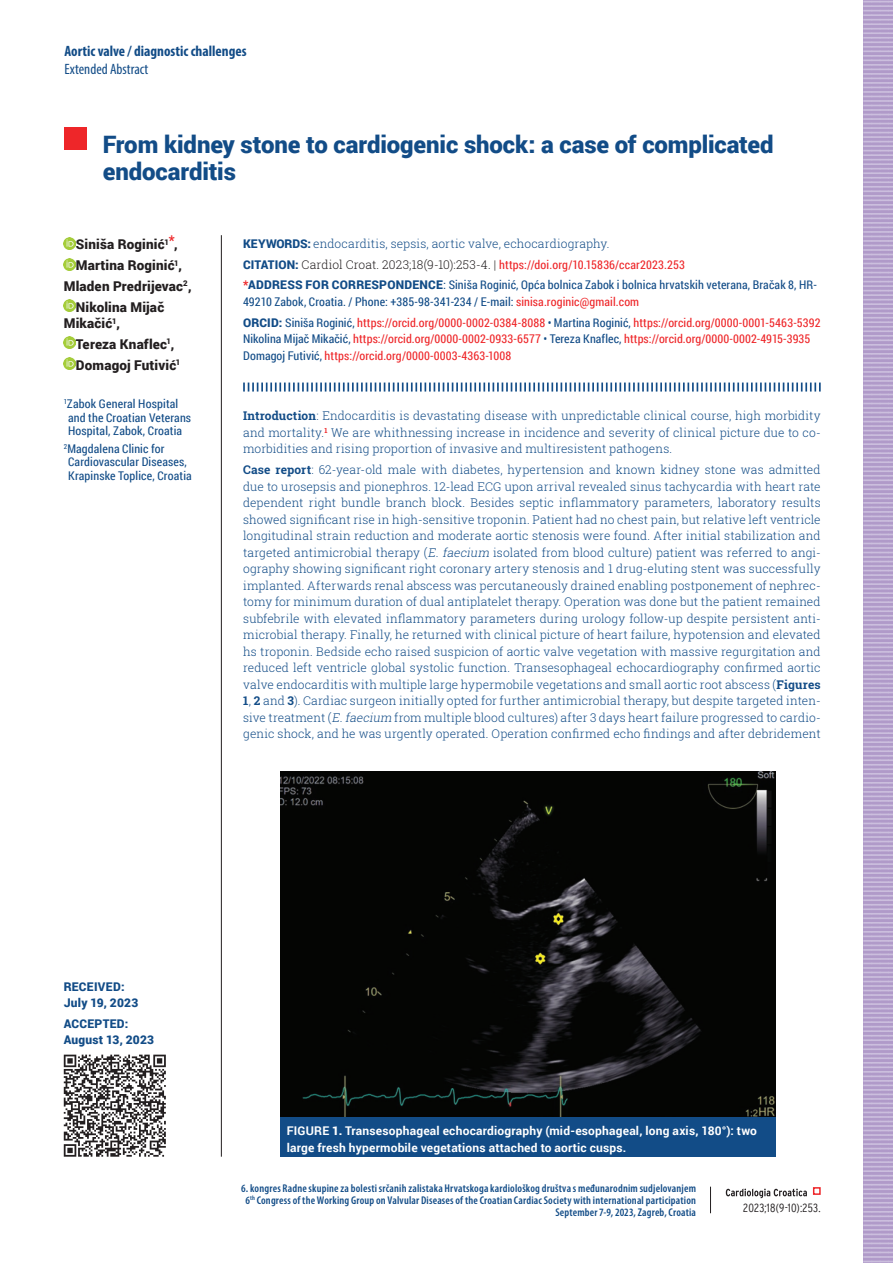
<style>
.page{position:relative;width:893px;height:1263px;background:#fff}
.page>*{position:absolute;margin:0;border:0;box-sizing:border-box;transform-origin:0 0}
.t1{font:900 24px/27px "Roboto";letter-spacing:-.005em;color:#124c87}
.t2{font:700 condensed 15px "Myriad Pro";color:#124c87}
.t3{font:condensed 15px "Myriad Pro";color:#124c87}
.t4{font:900 13.5px/20.7px "Roboto";letter-spacing:.015em;color:#231f20}
.t5{font:300 12px/16.5px "Roboto Slab";letter-spacing:.01em;color:#124c87;text-align:justify}
.t6{font:12px/16.5px "Roboto Condensed";letter-spacing:.01em;color:#ee2629}
.t7{font:12px/13.5px "Roboto Condensed";letter-spacing:.01em;color:#124c87}
.t8{font:700 12px/16.5px "Roboto";letter-spacing:.015em;color:#fff}
.t9{font:900 12px/16.5px "Roboto";letter-spacing:.02em;color:#124c87}
.t10{font:300 condensed 12px "Interstate";letter-spacing:.02em;color:#231f20}
.t11{font:600 condensed 11.25px/12px "Myriad Pro";letter-spacing:.015em;color:#124c87;text-align:right}
.s1{font-family:"Roboto";font-weight:900}
.s2{font-family:"Roboto";font-weight:900;color:#124c87}
.s3{font-family:"Roboto Slab";font-weight:300;color:#231f20}
.s4{color:#ee2629}
.s5{font-family:"Roboto"}
.s6{color:#124c87}
.s7{font-weight:700}
.s8{font-style:italic}
.s9{font-weight:900}
</style>
<div class="page">
<svg style="left:726px;top:1188px;width:81px;height:10px"></svg>
<div style="left:813px;top:1187px;width:8px;height:8px;border:2px solid #ee2629"></div>
<svg style="left:710px;top:1187px;width:1px;height:26px"></svg>
<svg style="left:863px;top:0;width:30px;height:1263px;background:#b9a6d0"></svg>
<div style="left:65px;top:128px;width:22px;height:22px;background:#ee2629"></div>
<svg style="left:64px;top:237px;width:12px;height:12px"></svg>
<svg style="left:64px;top:258px;width:12px;height:12px"></svg>
<svg style="left:64px;top:300px;width:12px;height:12px"></svg>
<svg style="left:64px;top:337px;width:12px;height:12px"></svg>
<svg style="left:64px;top:358px;width:12px;height:12px"></svg>
<hr style="left:221px;top:235px;width:1px;height:922px;background:#231f20">
<svg style="left:243px;top:383px;width:578px;height:9px"></svg>
<div style="left:280px;top:1115px;width:495px;height:42px;background:#124c87"></div>
<img style="left:280px;top:771px;width:495px;height:345px">
<svg style="left:64px;top:1055px;width:102px;height:102px"></svg>
<p class="t2" style="left:65px;top:42px;width:183px">Aortic valve / diagnostic challenges</p>
<p class="t3" style="left:65px;top:60px;width:85px">Extended Abstract</p>
<h1 class="t1" style="left:103px;top:130px;width:672px">From kidney stone to cardiogenic shock: a case of complicated endocarditis</h1>
<p class="t4" style="left:76px;top:234px;width:103px">Siniša Roginić<sup>1</sup><sup>*</sup>,</p>
<p class="t4" style="left:76px;top:254px;width:108px">Martina Roginić<sup>1</sup>,</p>
<p class="t4" style="left:64px;top:275px;width:129px">Mladen Predrijevac<sup>2</sup>,</p>
<p class="t4" style="left:76px;top:296px;width:90px">Nikolina Mijač</p>
<p class="t4" style="left:76px;top:312px;width:106px;text-indent:-12px">Mikačić<sup>1</sup>,<br>Tereza Knaflec<sup>1</sup>,<br>Domagoj Futivić<sup>1</sup></p>
<p class="t7" style="left:68px;top:397px;width:125px;text-indent:-4px"><sup>1</sup>Zabok General Hospital and the Croatian Veterans<br>Hospital, Zabok, Croatia</p>
<p class="t7" style="left:68px;top:441px;width:125px;text-indent:-4px"><sup>2</sup>Magdalena Clinic for<br>Cardiovascular Diseases,<br>Krapinske Toplice, Croatia</p>
<p class="t5" style="left:243px;top:235px;width:368px"><span class="s1">KEYWORDS:</span> endocarditis, sepsis, aortic valve, echocardiography.</p>
<p class="t6" style="left:243px;top:256px;width:443px"><span class="s2">CITATION:</span> <span class="s3">Cardiol Croat. 2023;18(9-10):253-4. |</span> https://doi.org/10.15836/ccar2023.253</p>
<p class="t9" style="left:243px;top:276px;width:22px"><span class="s4">*</span>Address</p>
<p class="t9" style="left:306px;top:276px;width:9px">for</p>
<p class="t9" style="left:332px;top:276px;width:9px">correspondence</p>
<p class="t7" style="left:243px;top:276px;width:575px;line-height:16.5px;text-indent:200px"><span class="s5">:</span> Siniša Roginić, Opća bolnica Zabok i bolnica hrvatskih veterana, Bračak 8, HR-<br>49210 Zabok, Croatia. / Phone: +385-98-341-234 / E-mail: <span class="s4">sinisa.roginic@gmail.com</span></p>
<p class="t6" style="left:243px;top:314px;width:579px"><span class="s2">ORCID:</span> <span class="s6">Siniša Roginić,</span> https://orcid.org/0000-0002-0384-8088 <span class="s6">• Martina Roginić,</span> https://orcid.org/0000-0001-5463-5392<br><span class="s6">Nikolina Mijač Mikačić,</span> https://orcid.org/0000-0002-0933-6577 <span class="s6">• Tereza Knaflec,</span> https://orcid.org/0000-0002-4915-3935<br><span class="s6">Domagoj Futivić,</span> https://orcid.org/0000-0003-4363-1008</p>
<p class="t5" style="left:243px;top:407px;width:579px"><span class="s7">Introduction</span>: Endocarditis is devastating disease with unpredictable clinical course, high morbidity and mortality.<sup>1</sup> We are whithnessing increase in incidence and severity of clinical picture due to co&shy;morbidities and rising proportion of invasive and multiresistent pathogens.</p>
<p class="t5" style="left:243px;top:461px;width:579px"><span class="s7">Case report</span>: 62-year-old male with diabetes, hypertension and known kidney stone was admitted due to urosepsis and pionephros. 12-lead ECG upon arrival revealed sinus tachycardia with heart rate dependent right bundle branch block. Besides septic inflammatory parameters, laboratory results showed significant rise in high-sensitive troponin. Patient had no chest pain, but relative left ventricle longitudinal strain reduction and moderate aortic stenosis were found. After initial stabilization and targeted antimicrobial therapy (<span class="s8">E. faecium</span> isolated from blood culture) patient was referred to angi&shy;ography showing significant right coronary artery stenosis and 1 drug-eluting stent was successfully implanted. Afterwards renal abscess was percutaneously drained enabling postponement of nephrec&shy;tomy for minimum duration of dual antiplatelet therapy. Operation was done but the patient remained subfebrile with elevated inflammatory parameters during urology follow-up despite persistent anti&shy;microbial therapy. Finally, he returned with clinical picture of heart failure, hypotension and elevated hs troponin. Bedside echo raised suspicion of aortic valve vegetation with massive regurgitation and reduced left ventricle global systolic function. Transesophageal echocardiography confirmed aortic valve endocarditis with multiple large hypermobile vegetations and small aortic root abscess (<span class="s7">Figures 1</span>, <span class="s7">2</span> and <span class="s7">3</span>). Cardiac surgeon initially opted for further antimicrobial therapy, but despite targeted inten&shy;sive treatment (<span class="s8">E.faecium</span> from multiple blood cultures) after 3 days heart failure progressed to cardio&shy;genic shock, and he was urgently operated. Operation confirmed echo findings and after debridement</p>
<p class="t9" style="left:64px;top:978px;width:16px">Recei</p>
<p class="t9" style="left:64px;top:978px;width:76px;text-indent:34px">ved:<br>July 19, 2023</p>
<p class="t9" style="left:64px;top:1015px;width:17px">Accepted</p>
<p class="t9" style="left:64px;top:1015px;width:92px;text-indent:61px">:<br>August 13, 2023</p>
<p class="t8" style="left:287px;top:1122px;width:472px">Figure <span class="s9">1.</span> Transesophageal echocardiography (mid-esophageal, long axis, 180°): two large fresh hypermobile vegetations attached to aortic cusps.</p>
<p class="t11" style="left:241px;top:1182px;width:456px">6. kongres Radne skupine za bolesti srčanih zalistaka Hrvatskoga kardiološkog društva s međunarodnim sudjelovanjem<br>6<sup>th</sup> Congress of the Working Group on Valvular Diseases of the Croatian Cardiac Society with international participation<br>September 7-9, 2023, Zagreb, Croatia</p>
<p class="t10" style="left:743px;top:1201px;width:79px">2023;18(9-10):253.</p>
</div>
